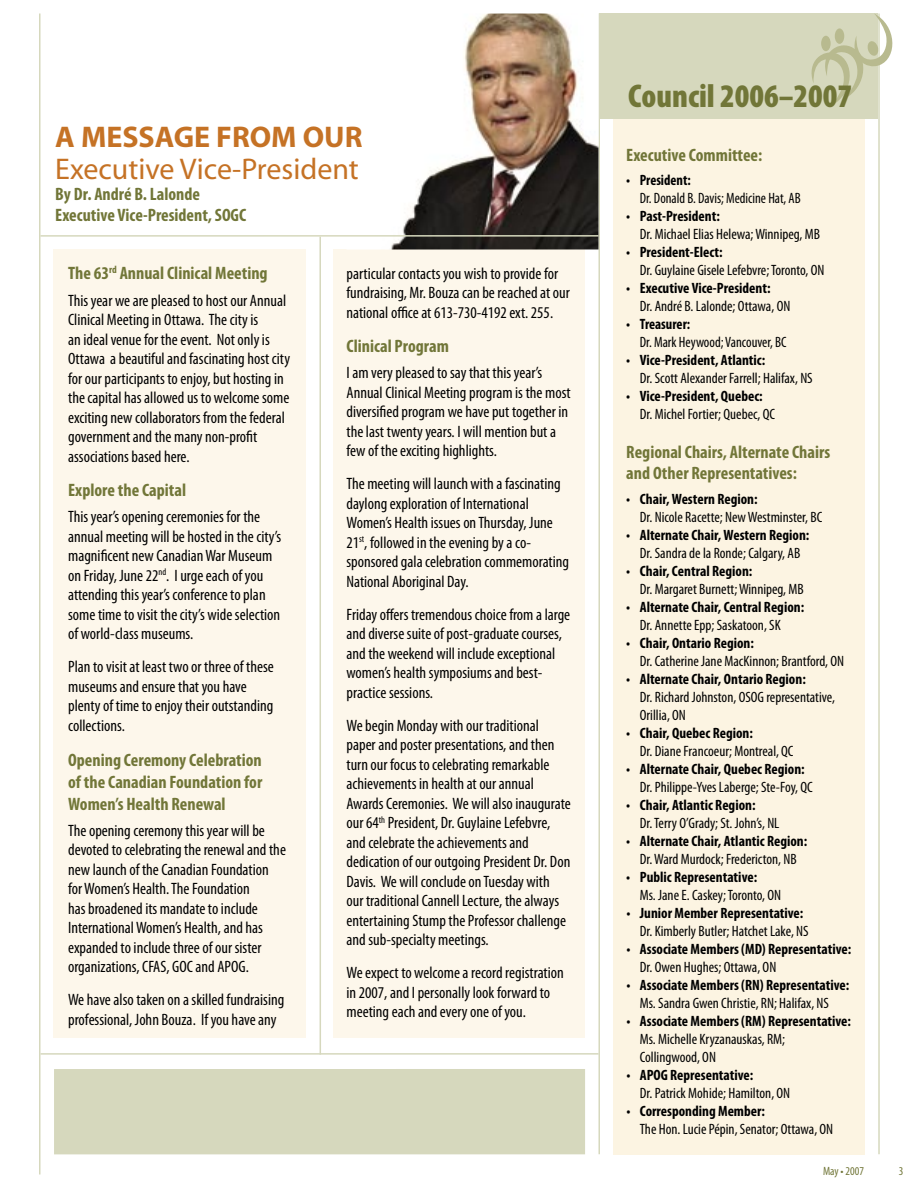
<style>
.page{position:relative;width:918px;height:1188px;background:#fff}
.page>*{position:absolute;margin:0;border:0;box-sizing:border-box;transform-origin:0 0}
.t1{font:900 condensed 33px "Myriad Pro";color:#717638}
.t2{font:30px "Myriad";color:#c57225}
.t3{font:700 30px "Myriad";color:#c57225}
.t4{font:700 condensed 18px/21.8px "Myriad Pro";color:#717638}
.t5{font:condensed 16.5px/19.5px "Myriad Pro";color:#000}
.t6{font:condensed 15px/18px "Myriad Pro";color:#000}
.t7{font:700 condensed 15px "Myriad Pro";color:#000;scale:.95 1}
.t8{font:condensed 15px "Myriad Pro";color:#000;scale:.95 1}
.t9{font:condensed 15px "Myriad Pro";color:#000;scale:.96 1}
.t10{font:condensed 12px "Myriad Pro";color:#717638}
</style>
<div class="page">
<div style="left:333px;top:250px;width:252px;height:788px;background:#fdf7eb"></div>
<div style="left:54px;top:250px;width:252px;height:788px;background:#fdf7eb"></div>
<hr style="left:39px;top:14px;width:2px;height:1160px;background:#d6d8bd">
<div style="left:613px;top:54px;width:252px;height:1100px;background:#fcf4e2"></div>
<hr style="left:599px;top:14px;width:1px;height:1140px;background:#d6d8bd">
<hr style="left:878px;top:14px;width:2px;height:1140px;background:#d6d8bd">
<div style="left:599px;top:14px;width:279px;height:105px;background:#d6d8bd"></div>
<svg style="left:805px;top:13px;width:88px;height:94px"></svg>
<div style="left:835px;top:28px;width:9px;height:16px;background:#b8ba8f;border-radius:50%"></div>
<div style="left:821px;top:36px;width:10px;height:15px;background:#b8ba8f;border-radius:50%"></div>
<img style="left:346px;top:14px;width:253px;height:236px">
<hr style="left:40px;top:235px;width:559px;height:2px;background:#d6d8bd">
<hr style="left:319px;top:237px;width:2px;height:818px;background:#d6d8bd">
<div style="left:54px;top:1069px;width:531px;height:85px;background:#d6d8bd"></div>
<hr style="left:41px;top:1053px;width:558px;height:2px;background:#d6d8bd">
<h2 class="t3" style="left:55px;top:122px;width:309px">A MESSAGE FROM OUR</h2>
<h2 class="t2" style="left:55px;top:154px;width:305px">Executive Vice-President</h2>
<p class="t4" style="left:55px;top:183px;width:192px;line-height:21px">By Dr. André B. Lalonde<br>Executive Vice-President, SOGC</p>
<p class="t4" style="left:68px;top:263px;width:201px">The 63<sup>rd</sup> Annual Clinical Meeting</p>
<p class="t5" style="left:68px;top:291px;width:223px">This year we are pleased to host our Annual Clinical Meeting in Ottawa. The city is<br>an ideal venue for the event. Not only is Ottawa a beautiful and fascinating host city for our participants to enjoy, but hosting in the capital has allowed us to welcome some exciting new collaborators from the federal government and the many non-profit associations based here.</p>
<p class="t4" style="left:68px;top:479px;width:120px">Explore the Capital</p>
<p class="t5" style="left:68px;top:507px;width:215px">This year’s opening ceremonies for the annual meeting will be hosted in the city’s magnificent new Canadian War Museum on Friday, June 22<sup>nd</sup>. I urge each of you attending this year’s conference to plan some time to visit the city’s wide selection of world-class museums.</p>
<p class="t5" style="left:68px;top:657px;width:207px">Plan to visit at least two or three of these museums and ensure that you have plenty of time to enjoy their outstanding collections.</p>
<p class="t4" style="left:68px;top:749px;width:196px;text-align:justify">Opening Ceremony Celebration of the Canadian Foundation for Women’s Health Renewal</p>
<p class="t5" style="left:68px;top:821px;width:219px">The opening ceremony this year will be devoted to celebrating the renewal and the new launch of the Canadian Foundation for Women’s Health. The Foundation<br>has broadened its mandate to include International Women’s Health, and has expanded to include three of our sister organizations, CFAS, GOC and APOG.</p>
<p class="t5" style="left:68px;top:990px;width:218px">We have also taken on a skilled fundraising professional, John Bouza. If you have any</p>
<p class="t5" style="left:347px;top:264px;width:225px">particular contacts you wish to provide for fundraising, Mr. Bouza can be reached at our national office at 613-730-4192 ext. 255.</p>
<p class="t4" style="left:347px;top:336px;width:104px">Clinical Program</p>
<p class="t5" style="left:347px;top:363px;width:226px">I am very pleased to say that this year’s Annual Clinical Meeting program is the most diversified program we have put together in the last twenty years. I will mention but a few of the exciting highlights.</p>
<p class="t5" style="left:347px;top:474px;width:224px">The meeting will launch with a fascinating daylong exploration of International Women’s Health issues on Thursday, June 21<sup>st</sup>, followed in the evening by a co&shy;sponsored gala celebration commemorating National Aboriginal Day.</p>
<p class="t5" style="left:347px;top:605px;width:225px">Friday offers tremendous choice from a large and diverse suite of post-graduate courses, and the weekend will include exceptional women’s health symposiums and best&shy;practice sessions.</p>
<p class="t5" style="left:347px;top:716px;width:226px">We begin Monday with our traditional paper and poster presentations, and then turn our focus to celebrating remarkable achievements in health at our annual Awards Ceremonies. We will also inaugurate our 64<sup>th</sup> President, Dr. Guylaine Lefebvre, and celebrate the achievements and dedication of our outgoing President Dr. Don Davis. We will conclude on Tuesday with our traditional Cannell Lecture, the always entertaining Stump the Professor challenge and sub-specialty meetings.</p>
<p class="t5" style="left:347px;top:963px;width:219px">We expect to welcome a record registration in 2007, and I personally look forward to meeting each and every one of you.</p>
<h1 class="t1" style="left:628px;top:77px;width:225px">Council 2006–2007</h1>
<p class="t4" style="left:626px;top:144px;width:138px">Executive Committee:</p>
<p class="t7" style="left:626px;top:172px;width:69px">• President:</p>
<p class="t8" style="left:640px;top:190px;width:171px">Dr. Donald B. Davis; Medicine Hat, AB</p>
<p class="t7" style="left:626px;top:208px;width:100px">• Past-President:</p>
<p class="t6" style="left:640px;top:226px;width:182px">Dr. Michael Elias Helewa; Winnipeg, MB</p>
<p class="t7" style="left:626px;top:244px;width:103px">• President-Elect:</p>
<p class="t6" style="left:640px;top:262px;width:186px">Dr. Guylaine Gisele Lefebvre; Toronto, ON</p>
<p class="t7" style="left:626px;top:280px;width:153px">• Executive Vice-President:</p>
<p class="t6" style="left:640px;top:298px;width:152px">Dr. André B. Lalonde; Ottawa, ON</p>
<p class="t7" style="left:626px;top:316px;width:69px">• Treasurer:</p>
<p class="t9" style="left:640px;top:334px;width:154px">Dr. Mark Heywood; Vancouver, BC</p>
<p class="t7" style="left:626px;top:352px;width:148px">• Vice-President, Atlantic:</p>
<p class="t6" style="left:640px;top:370px;width:174px">Dr. Scott Alexander Farrell; Halifax, NS</p>
<p class="t7" style="left:626px;top:388px;width:145px">• Vice-President, Quebec:</p>
<p class="t6" style="left:640px;top:406px;width:137px">Dr. Michel Fortier; Quebec, QC</p>
<p class="t4" style="left:626px;top:442px;width:206px;line-height:21px">Regional Chairs, Alternate Chairs and Other Representatives:</p>
<p class="t7" style="left:626px;top:491px;width:140px">• Chair, Western Region:</p>
<p class="t6" style="left:640px;top:508px;width:184px">Dr. Nicole Racette; New Westminster, BC</p>
<p class="t7" style="left:626px;top:527px;width:194px">• Alternate Chair, Western Region:</p>
<p class="t6" style="left:640px;top:544px;width:162px">Dr. Sandra de la Ronde; Calgary, AB</p>
<p class="t7" style="left:626px;top:563px;width:134px">• Chair, Central Region:</p>
<p class="t6" style="left:640px;top:580px;width:166px">Dr. Margaret Burnett; Winnipeg, MB</p>
<p class="t7" style="left:626px;top:599px;width:189px">• Alternate Chair, Central Region:</p>
<p class="t6" style="left:640px;top:616px;width:142px">Dr. Annette Epp; Saskatoon, SK</p>
<p class="t7" style="left:626px;top:635px;width:136px">• Chair, Ontario Region:</p>
<p class="t6" style="left:640px;top:652px;width:206px">Dr. Catherine Jane MacKinnon; Brantford, ON</p>
<p class="t7" style="left:626px;top:671px;width:190px">• Alternate Chair, Ontario Region:</p>
<p class="t6" style="left:640px;top:688px;width:197px">Dr. Richard Johnston, OSOG representative,<br>Orillia, ON</p>
<p class="t7" style="left:626px;top:725px;width:135px">• Chair, Quebec Region:</p>
<p class="t6" style="left:640px;top:742px;width:155px">Dr. Diane Francoeur; Montreal, QC</p>
<p class="t7" style="left:626px;top:761px;width:189px">• Alternate Chair, Quebec Region:</p>
<p class="t6" style="left:640px;top:778px;width:174px">Dr. Philippe-Yves Laberge; Ste-Foy, QC</p>
<p class="t7" style="left:626px;top:797px;width:138px">• Chair, Atlantic Region:</p>
<p class="t6" style="left:640px;top:814px;width:141px">Dr. Terry O’Grady; St. John’s, NL</p>
<p class="t7" style="left:626px;top:833px;width:192px">• Alternate Chair, Atlantic Region:</p>
<p class="t6" style="left:640px;top:850px;width:158px">Dr. Ward Murdock; Fredericton, NB</p>
<p class="t7" style="left:626px;top:869px;width:139px">• Public Representative:</p>
<p class="t6" style="left:640px;top:886px;width:143px">Ms. Jane E. Caskey; Toronto, ON</p>
<p class="t7" style="left:626px;top:905px;width:188px">• Junior Member Representative:</p>
<p class="t6" style="left:640px;top:922px;width:170px">Dr. Kimberly Butler; Hatchet Lake, NS</p>
<p class="t7" style="left:626px;top:941px;width:238px">• Associate Members (MD) Representative:</p>
<p class="t6" style="left:640px;top:958px;width:138px">Dr. Owen Hughes; Ottawa, ON</p>
<p class="t7" style="left:626px;top:977px;width:236px">• Associate Members (RN) Representative:</p>
<p class="t6" style="left:640px;top:994px;width:191px">Ms. Sandra Gwen Christie, RN; Halifax, NS</p>
<p class="t7" style="left:626px;top:1013px;width:238px">• Associate Members (RM) Representative:</p>
<p class="t6" style="left:640px;top:1030px;width:147px">Ms. Michelle Kryzanauskas, RM;<br>Collingwood, ON</p>
<p class="t7" style="left:626px;top:1067px;width:135px">• APOG Representative:</p>
<p class="t6" style="left:640px;top:1084px;width:152px">Dr. Patrick Mohide; Hamilton, ON</p>
<p class="t7" style="left:626px;top:1103px;width:148px">• Corresponding Member:</p>
<p class="t6" style="left:640px;top:1120px;width:195px">The Hon. Lucie Pépin, Senator; Ottawa, ON</p>
<p class="t10" style="left:823px;top:1164px;width:42px">May • 2007</p>
<p class="t10" style="left:899px;top:1164px;width:6px">3</p>
</div>
